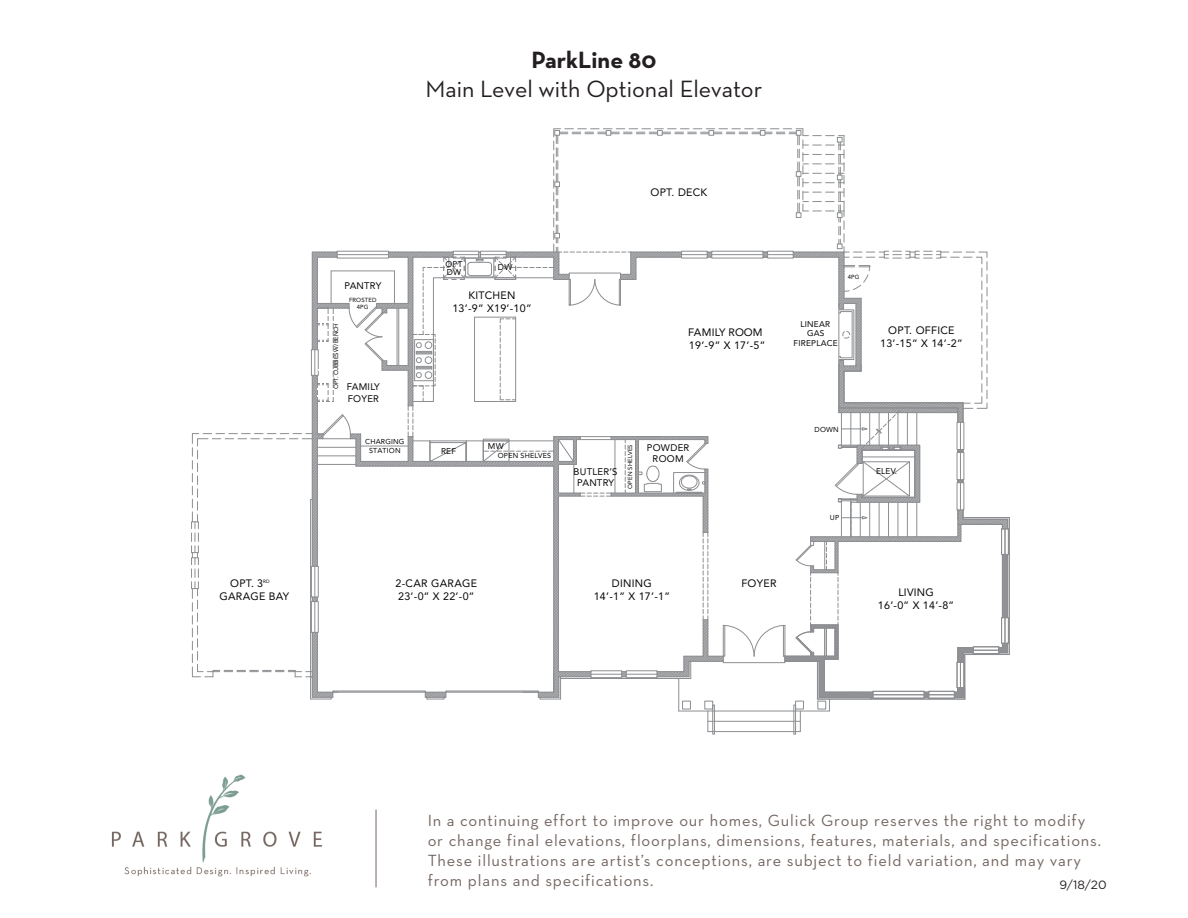
<style>
.page{position:relative;width:1188px;height:918px;background:#fff}
.page>*{position:absolute;margin:0;border:0;box-sizing:border-box;transform-origin:0 0}
.t1{font:24px "Neutra Text";color:#231f20}
.t2{font:700 24px "Neutra Text";color:#231f20}
.t3{font:16.5px/19.8px "Neutra Text";letter-spacing:.05em;color:#746661}
.t4{font:12px "Gotham";color:#231f20}
.t5{font:10.65px/13px "Avenir LT Std";letter-spacing:.025em;color:#040503;text-align:center}
.t6{font:9.45px/11.4px "Avenir LT Std";letter-spacing:.025em;color:#040503;text-align:center}
.t7{font:8.25px/10.1px "Avenir LT Std";letter-spacing:.025em;color:#040503;text-align:center}
.t8{font:7.2px/8.6px "Avenir LT Std";letter-spacing:.025em;color:#040503;text-align:center}
.t9{font:6px/7.2px "Avenir LT Std";letter-spacing:.025em;color:#040503;text-align:center}
.t10{font:6px "Avenir LT Std";letter-spacing:-.05em;color:#040503}
.t11{font:4.8px "Avenir LT Std";color:#040503}
</style>
<div class="page">
<img style="left:111px;top:774px;width:211px;height:103px">
<hr style="left:376px;top:810px;width:1px;height:77px;background:#746661">
<hr style="left:1009px;top:518px;width:1px;height:137px;background:#8c8e91">
<div style="left:1007px;top:617px;width:2px;height:26px;border:1px solid #8c8e91"></div>
<div style="left:1007px;top:529px;width:2px;height:26px;border:1px solid #8c8e91"></div>
<hr style="left:963px;top:517px;width:46px;height:1px;background:#8c8e91">
<hr style="left:965px;top:654px;width:44px;height:1px;background:#8c8e91">
<div style="left:713px;top:705px;width:2px;height:29px;border:1px solid #8c8e91"></div>
<div style="left:794px;top:705px;width:2px;height:29px;border:1px solid #8c8e91"></div>
<svg style="left:191px;top:128px;width:817px;height:604px"></svg>
<p class="t5" style="left:220px;top:577px;width:71px;text-align:left;text-indent:11px">OPT. 3<br>GARAGE BAY</p>
<p class="t11" style="left:263px;top:579px;width:8px">RD</p>
<h1 class="t2" style="left:531px;top:45px;width:127px">ParkLine 80</h1>
<h1 class="t1" style="left:426px;top:74px;width:338px">Main Level with Optional Elevator</h1>
<p class="t6" style="left:345px;top:280px;width:38px">PANTRY</p>
<p class="t10" style="left:333px;top:389px;width:67px;rotate:-90deg">OPT. CUBBIES W/ BENCH</p>
<p class="t9" style="left:349px;top:297px;width:29px">FROSTED<br>4PG</p>
<p class="t6" style="left:347px;top:381px;width:35px;text-align:left">FAMILY<br>FOYER</p>
<p class="t8" style="left:365px;top:438px;width:41px">CHARGING<br>STATION</p>
<p class="t7" style="left:446px;top:259px;width:19px">OPT</p>
<p class="t7" style="left:447px;top:267px;width:16px">DW</p>
<p class="t7" style="left:498px;top:262px;width:16px">DW</p>
<p class="t5" style="left:452px;top:289px;width:81px">KITCHEN<br>13’-9” X19’-10”</p>
<p class="t5" style="left:651px;top:186px;width:58px">OPT. DECK</p>
<p class="t9" style="left:848px;top:274px;width:13px">4PG</p>
<p class="t7" style="left:801px;top:319px;width:31px">LINEAR</p>
<p class="t5" style="left:688px;top:326px;width:78px;text-align:left">FAMILY ROOM<br>19’-9” X 17’-5”</p>
<p class="t5" style="left:880px;top:324px;width:84px">OPT. OFFICE<br>13’-15” X 14’-2”</p>
<p class="t7" style="left:794px;top:328px;width:46px">GAS<br>FIREPLACE</p>
<p class="t7" style="left:441px;top:446px;width:17px">REF</p>
<p class="t7" style="left:488px;top:441px;width:17px">MW</p>
<p class="t8" style="left:498px;top:451px;width:55px">OPEN SHELVES</p>
<p class="t9" style="left:627px;top:489px;width:46px;rotate:-90deg">OPEN SHELVES</p>
<p class="t6" style="left:574px;top:466px;width:45px">BUTLER’S<br>PANTRY</p>
<p class="t6" style="left:647px;top:442px;width:44px">POWDER<br>ROOM</p>
<p class="t8" style="left:815px;top:426px;width:26px">DOWN</p>
<p class="t8" style="left:830px;top:514px;width:11px">UP</p>
<p class="t7" style="left:876px;top:466px;width:23px">ELEV.</p>
<p class="t5" style="left:396px;top:577px;width:83px;text-align:left">2-CAR GARAGE<br>23’-0” X 22’-0”</p>
<p class="t5" style="left:612px;top:577px;width:41px">DINING</p>
<p class="t5" style="left:741px;top:577px;width:37px">FOYER</p>
<p class="t5" style="left:594px;top:590px;width:78px">14’-1” X 17’-1”</p>
<p class="t5" style="left:878px;top:586px;width:78px">LIVING<br>16’-0” X 14’-8”</p>
<p class="t3" style="left:428px;top:810px;width:675px">In a continuing effort to improve our homes, Gulick Group reserves the right to modify or change final elevations, floorplans, dimensions, features, materials, and specifications.<br>These illustrations are artist’s conceptions, are subject to field variation, and may vary from plans and specifications.</p>
<p class="t4" style="left:1059px;top:877px;width:49px">9/18/20</p>
</div>
